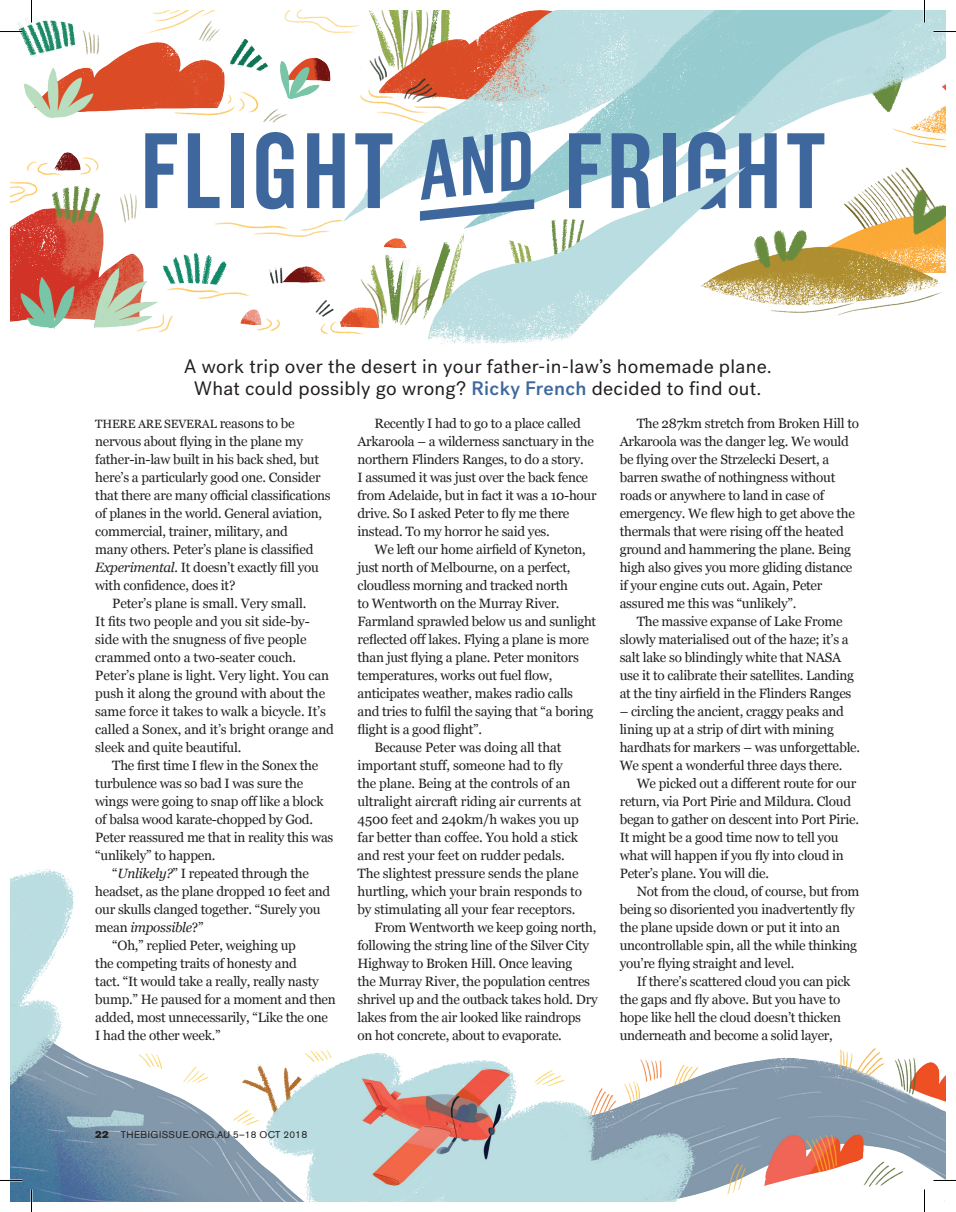
<style>
.page{position:relative;width:956px;height:1212px;background:#fff}
.page>*{position:absolute;margin:0;border:0;box-sizing:border-box;transform-origin:0 0}
.t1{font:600 106.8px "Grotzec Cond";letter-spacing:.03em;color:#3e689d}
.t2{font:19.5px/22.5px "Post Grotesk";letter-spacing:.015em;color:#231f20;text-align:center}
.t3{font:13.5px/18px "Georgia";letter-spacing:-.02em;color:#231f20}
.t4{font:italic 13.5px "Georgia";letter-spacing:-.02em;color:#231f20}
.t5{font:12px "Georgia";letter-spacing:-.02em;color:#231f20}
.t6{font:9.75px "Akzidenz Grotesk BE";letter-spacing:.04em;color:#231f20}
.s1{font-weight:500;color:#3e689d}
.s2{font-size:13.5px}
.s3{font-style:italic}
.s4{font-style:normal}
.s5{font-family:"Akzidenz Grotesk BE Super";font-size:10.2px}
.s6{font-size:10.2px}
</style>
<div class="page">
<img style="left:17px;top:10px;width:929px;height:143px">
<img style="left:10px;top:869px;width:936px;height:332px">
<img style="left:10px;top:153px;width:936px;height:191px">
<hr style="left:923px;top:0;width:2px;height:22px;background:#fff">
<hr style="left:923px;top:1189px;width:2px;height:22px;background:#fff">
<svg style="left:0;top:31px;width:22px;height:1px"></svg>
<svg style="left:933px;top:31px;width:23px;height:1px"></svg>
<svg style="left:10px;top:1179px;width:12px;height:1px"></svg>
<svg style="left:933px;top:1179px;width:13px;height:1px"></svg>
<svg style="left:31px;top:0;width:1px;height:22px"></svg>
<svg style="left:31px;top:1189px;width:1px;height:22px"></svg>
<svg style="left:924px;top:0;width:1px;height:22px"></svg>
<svg style="left:924px;top:1189px;width:1px;height:22px"></svg>
<svg style="left:410px;top:130px;width:134px;height:96px"></svg>
<h1 class="t1" style="left:140px;top:104px;width:256px">FLIGHT</h1>
<h1 class="t1" style="left:564px;top:104px;width:264px">FRIGHT</h1>
<h2 class="t2" style="left:184px;top:355px;width:589px">A work trip over the desert in your father-in-law’s homemade plane.<br>What could possibly go wrong? <span class="s1">Ricky French</span> decided to find out.</h2>
<p class="t3" style="left:357px;top:413px;width:241px;text-indent:17px">Recently I had to go to a place called Arkaroola – a wilderness sanctuary in the northern Flinders Ranges, to do a story.<br>I assumed it was just over the back fence from Adelaide, but in fact it was a 10-hour drive. So I asked Peter to fly me there instead. To my horror he said yes.</p>
<p class="t3" style="left:374px;top:539px;width:213px">We left our home airfield of Kyneton,</p>
<p class="t3" style="left:357px;top:557px;width:215px">just north of Melbourne, on a perfect,</p>
<p class="t3" style="left:357px;top:575px;width:212px">cloudless morning and tracked north</p>
<p class="t3" style="left:357px;top:593px;width:204px">to Wentworth on the Murray River.</p>
<p class="t3" style="left:357px;top:611px;width:240px">Farmland sprawled below us and sunlight</p>
<p class="t3" style="left:357px;top:629px;width:233px">reflected off lakes. Flying a plane is more</p>
<p class="t3" style="left:357px;top:647px;width:223px">than just flying a plane. Peter monitors</p>
<p class="t3" style="left:357px;top:665px;width:196px">temperatures, works out fuel flow,</p>
<p class="t3" style="left:357px;top:683px;width:217px">anticipates weather, makes radio calls</p>
<p class="t3" style="left:357px;top:701px;width:237px">and tries to fulfil the saying that “a boring</p>
<p class="t3" style="left:357px;top:719px;width:126px">flight is a good flight”.</p>
<p class="t3" style="left:374px;top:737px;width:188px">Because Peter was doing all that</p>
<p class="t3" style="left:357px;top:755px;width:207px">important stuff, someone had to fly</p>
<p class="t3" style="left:357px;top:773px;width:214px">the plane. Being at the controls of an</p>
<p class="t3" style="left:357px;top:791px;width:226px">ultralight aircraft riding air currents at</p>
<p class="t3" style="left:357px;top:809px;width:223px">4500 feet and 240km/h wakes you up</p>
<p class="t3" style="left:357px;top:827px;width:222px">far better than coffee. You hold a stick</p>
<p class="t3" style="left:357px;top:845px;width:209px">and rest your feet on rudder pedals.</p>
<p class="t3" style="left:357px;top:863px;width:223px">The slightest pressure sends the plane</p>
<p class="t3" style="left:357px;top:881px;width:226px">hurtling, which your brain responds to</p>
<p class="t3" style="left:357px;top:899px;width:219px">by stimulating all your fear receptors.</p>
<p class="t3" style="left:374px;top:917px;width:223px">From Wentworth we keep going north,</p>
<p class="t3" style="left:357px;top:935px;width:233px">following the string line of the Silver City</p>
<p class="t3" style="left:357px;top:953px;width:216px">Highway to Broken Hill. Once leaving</p>
<p class="t3" style="left:357px;top:971px;width:234px">the Murray River, the population centres</p>
<p class="t3" style="left:357px;top:989px;width:242px">shrivel up and the outback takes hold. Dry</p>
<p class="t3" style="left:357px;top:1007px;width:225px">lakes from the air looked like raindrops</p>
<p class="t3" style="left:357px;top:1025px;width:206px">on hot concrete, about to evaporate.</p>
<p class="t3" style="left:620px;top:413px;width:241px;text-indent:17px">The 287km stretch from Broken Hill to Arkaroola was the danger leg. We would be flying over the Strzelecki Desert, a barren swathe of nothingness without roads or anywhere to land in case of emergency. We flew high to get above the thermals that were rising off the heated ground and hammering the plane. Being high also gives you more gliding distance if your engine cuts out. Again, Peter assured me this was “unlikely”.</p>
<p class="t3" style="left:620px;top:611px;width:236px;text-indent:17px">The massive expanse of Lake Frome slowly materialised out of the haze; it’s a salt lake so blindingly white that NASA use it to calibrate their satellites. Landing at the tiny airfield in the Flinders Ranges</p>
<p class="t3" style="left:620px;top:701px;width:242px">– circling the ancient, craggy peaks and lining up at a strip of dirt with mining hardhats for markers – was unforgettable.<br>We spent a wonderful three days there.</p>
<p class="t3" style="left:620px;top:773px;width:241px;text-indent:17px">We picked out a different route for our return, via Port Pirie and Mildura. Cloud began to gather on descent into Port Pirie.<br>It might be a good time now to tell you what will happen if you fly into cloud in Peter’s plane. You will die.</p>
<p class="t3" style="left:620px;top:881px;width:241px;text-indent:17px">Not from the cloud, of course, but from being so disoriented you inadvertently fly the plane upside down or put it into an uncontrollable spin, all the while thinking you’re flying straight and level.</p>
<p class="t3" style="left:620px;top:971px;width:232px;text-indent:17px">If there’s scattered cloud you can pick the gaps and fly above. But you have to hope like hell the cloud doesn’t thicken underneath and become a solid layer,</p>
<p class="t5" style="left:95px;top:415px;width:201px">THERE ARE SEVERAL <span class="s2">reasons to be</span></p>
<p class="t3" style="left:95px;top:431px;width:209px">nervous about flying in the plane my</p>
<p class="t3" style="left:95px;top:449px;width:225px">father-in-law built in his back shed, but</p>
<p class="t3" style="left:95px;top:467px;width:227px">here’s a particularly good one. Consider</p>
<p class="t3" style="left:95px;top:485px;width:237px">that there are many official classifications</p>
<p class="t3" style="left:95px;top:503px;width:228px">of planes in the world. General aviation,</p>
<p class="t3" style="left:95px;top:521px;width:194px">commercial, trainer, military, and</p>
<p class="t3" style="left:95px;top:539px;width:220px">many others. Peter’s plane is classified</p>
<p class="t3" style="left:95px;top:557px;width:225px"><span class="s3">Experimental.</span> It doesn’t exactly fill you</p>
<p class="t3" style="left:95px;top:575px;width:142px">with confidence, does it?</p>
<p class="t3" style="left:112px;top:593px;width:196px">Peter’s plane is small. Very small.</p>
<p class="t3" style="left:95px;top:611px;width:216px">It fits two people and you sit side-by-</p>
<p class="t3" style="left:95px;top:629px;width:213px">side with the snugness of five people</p>
<p class="t3" style="left:95px;top:647px;width:202px">crammed onto a two-seater couch.</p>
<p class="t3" style="left:95px;top:665px;width:235px">Peter’s plane is light. Very light. You can</p>
<p class="t3" style="left:95px;top:683px;width:231px">push it along the ground with about the</p>
<p class="t3" style="left:95px;top:701px;width:232px">same force it takes to walk a bicycle. It’s</p>
<p class="t3" style="left:95px;top:719px;width:240px">called a Sonex, and it’s bright orange and</p>
<p class="t3" style="left:95px;top:737px;width:148px">sleek and quite beautiful.</p>
<p class="t3" style="left:112px;top:755px;width:208px">The first time I flew in the Sonex the</p>
<p class="t3" style="left:95px;top:773px;width:209px">turbulence was so bad I was sure the</p>
<p class="t3" style="left:95px;top:791px;width:230px">wings were going to snap off like a block</p>
<p class="t3" style="left:95px;top:809px;width:219px">of balsa wood karate-chopped by God.</p>
<p class="t3" style="left:95px;top:827px;width:240px">Peter reassured me that in reality this was</p>
<p class="t3" style="left:95px;top:845px;width:122px">“unlikely” to happen.</p>
<p class="t3" style="left:112px;top:863px;width:198px">“<span class="s3">Unlikely?</span>” I repeated through the</p>
<p class="t3" style="left:95px;top:881px;width:237px">headset, as the plane dropped 10 feet and</p>
<p class="t3" style="left:95px;top:899px;width:227px">our skulls clanged together. “Surely you</p>
<p class="t4" style="left:95px;top:917px;width:110px"><span class="s4">mean</span> impossible<span class="s4">?”</span></p>
<p class="t3" style="left:112px;top:935px;width:185px">“Oh,” replied Peter, weighing up</p>
<p class="t3" style="left:95px;top:953px;width:203px">the competing traits of honesty and</p>
<p class="t3" style="left:95px;top:971px;width:225px">tact. “It would take a really, really nasty</p>
<p class="t3" style="left:95px;top:989px;width:242px">bump.” He paused for a moment and then</p>
<p class="t3" style="left:95px;top:1007px;width:234px">added, most unnecessarily, “Like the one</p>
<p class="t3" style="left:95px;top:1025px;width:127px">I had the other week.”</p>
<p class="t6" style="left:95px;top:1128px;width:214px"><span class="s5">22</span> THEBIGISSUE.ORG.AU 5–18 OCT 20<span class="s6">18</span></p>
</div>
